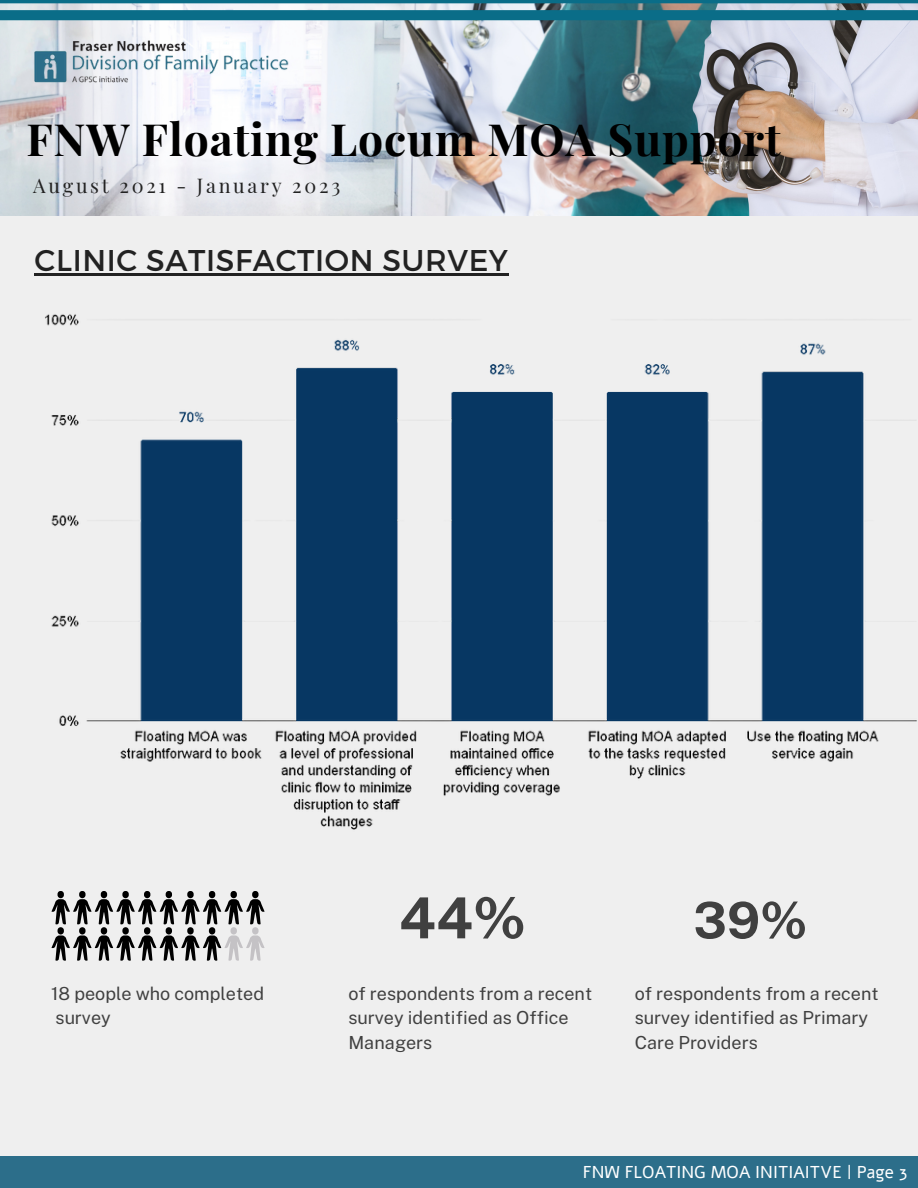
<style>
.page{position:relative;width:918px;height:1188px;background:#efefef}
.page>*{position:absolute;margin:0;border:0;box-sizing:border-box;transform-origin:0 0}
.t1{font:700 56.55px "Public Sans";color:#404040}
.t2{font:700 50.55px "Public Sans";color:#404040}
.t3{font:700 44.55px "Playfair Display";letter-spacing:.02em;color:#000}
.t4{font:30px "Montserrat";letter-spacing:.02em;color:#222}
.t5{font:19.8px "Playfair Display";letter-spacing:.14em;color:#222}
.t6{font:18px/24.8px "Public Sans";color:#404040}
.t7{font:17.1px "Alef";color:#fff}
</style>
<div class="page">
<img style="left:0;top:20px;width:918px;height:195px">
<img style="left:4px;top:29px;width:315px;height:83px">
<div style="left:0;top:1156px;width:918px;height:32px;background:#2c6e8a"></div>
<svg style="left:0;top:0;width:918px;height:20px;background:#488ca0"></svg>
<svg style="left:51px;top:891px;width:105px;height:33px"></svg>
<svg style="left:225px;top:927px;width:40px;height:34px"></svg>
<img style="left:45px;top:314px;width:872px;height:516px">
<hr style="left:35px;top:273px;width:474px;height:3px;background:#222">
<h3 class="t3" style="left:26px;top:108px;width:756px">FNW Floating Locum MOA Support</h3>
<p class="t5" style="left:33px;top:171px;width:309px">August 2021 - January 2023</p>
<h3 class="t4" style="left:35px;top:241px;width:475px">CLINIC SATISFACTION SURVEY</h3>
<p class="t6" style="left:51px;top:981px;width:214px">18 people who completed survey</p>
<h1 class="t1" style="left:399px;top:885px;width:129px">44%</h1>
<p class="t6" style="left:348px;top:981px;width:245px">of respondents from a recent survey identified as Office<br>Managers</p>
<h2 class="t2" style="left:693px;top:890px;width:116px">39%</h2>
<p class="t6" style="left:635px;top:981px;width:245px">of respondents from a recent survey identified as Primary<br>Care Providers</p>
<p class="t7" style="left:583px;top:1160px;width:326px">FNW FLOATING MOA INITIAITVE | Page 3</p>
</div>
